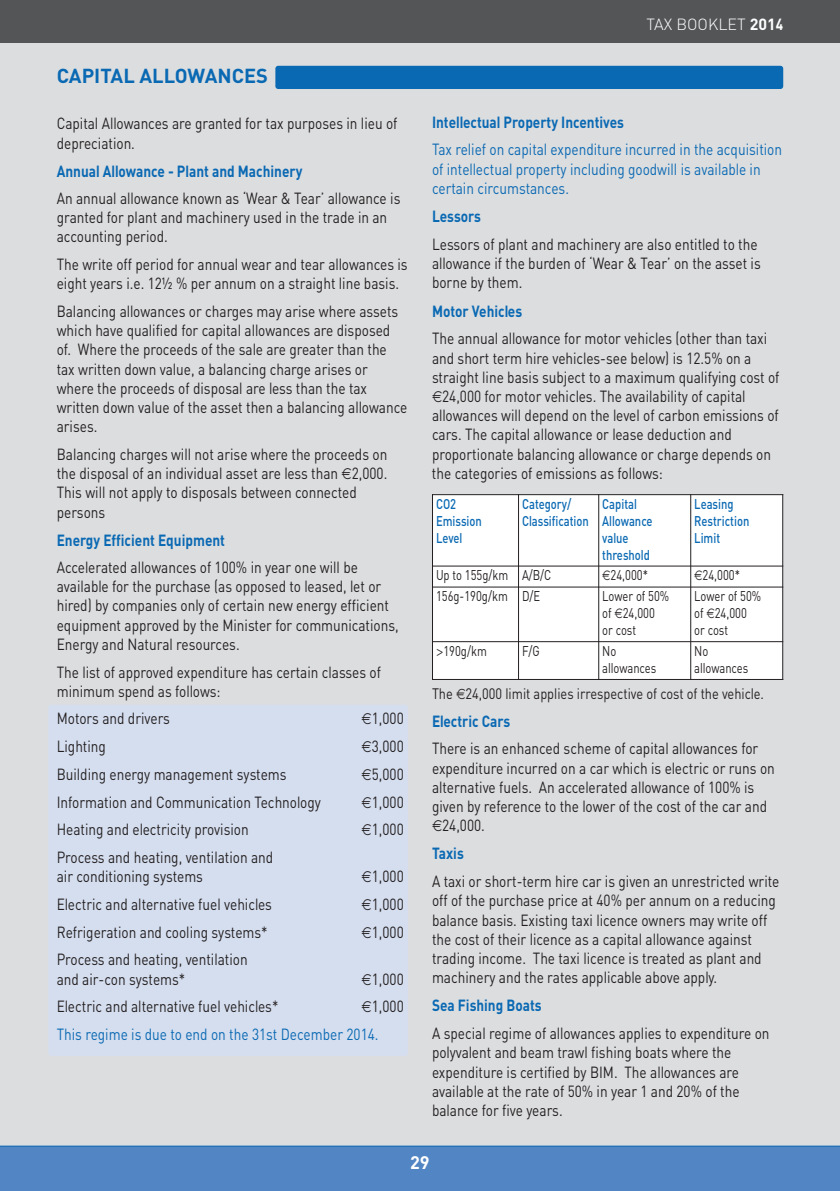
<style>
.page{position:relative;width:840px;height:1191px;background:#fff}
.page>*{position:absolute;margin:0;border:0;box-sizing:border-box;transform-origin:0 0}
.t1{font:20px "Converse DIN Bold";color:#0a69b3}
.t2{font:18px "Converse DIN Bold";color:#fff}
.t3{font:16px/19.2px "Converse DIN Regular";color:#231f20;scale:.85 1}
.t4{font:16px/19.4px "Converse DIN Regular";color:#0a69b3;scale:.85 1}
.t5{font:16px "Converse DIN Bold";color:#0a69b3;scale:.85 1}
.t6{font:16px "Converse DIN Light";color:#fff}
.t7{font:15px "Converse DIN Regular";color:#231f20;scale:.85 1}
.t8{font:14px/16.8px "Converse DIN Regular";color:#231f20;scale:.8 1}
.t9{font:14px/16.8px "Converse DIN Medium";color:#0a69b3;scale:.8 1}
.s1{font-family:"Converse DIN Bold"}
.s2{font-family:"Helvetica";font-weight:300}
</style>
<div class="page">
<div style="left:0;top:0;width:839px;height:1191px;background:#dcdddf"></div>
<div style="left:0;top:0;width:839px;height:43px;background:#545557"></div>
<div style="left:0;top:1145px;width:839px;height:46px;background:#5285c3"></div>
<div style="left:275px;top:66px;width:507px;height:23px;background:#0a69b3;border-radius:3px"></div>
<div style="left:48px;top:704px;width:360px;height:352px;background:#d5deef;border-radius:3px"></div>
<div style="left:432px;top:494px;width:86px;height:72px;background:#fff"></div>
<div style="left:518px;top:494px;width:80px;height:72px;background:#fff"></div>
<div style="left:598px;top:494px;width:92px;height:72px;background:#fff"></div>
<div style="left:690px;top:494px;width:92px;height:72px;background:#fff"></div>
<div style="left:432px;top:566px;width:86px;height:21px;background:#fff"></div>
<div style="left:518px;top:566px;width:80px;height:21px;background:#fff"></div>
<div style="left:598px;top:566px;width:92px;height:21px;background:#fff"></div>
<div style="left:690px;top:566px;width:92px;height:21px;background:#fff"></div>
<div style="left:432px;top:587px;width:86px;height:54px;background:#fff"></div>
<div style="left:518px;top:587px;width:80px;height:54px;background:#fff"></div>
<div style="left:598px;top:587px;width:92px;height:54px;background:#fff"></div>
<div style="left:690px;top:587px;width:92px;height:54px;background:#fff"></div>
<div style="left:432px;top:641px;width:86px;height:39px;background:#fff"></div>
<div style="left:518px;top:641px;width:80px;height:39px;background:#fff"></div>
<div style="left:598px;top:641px;width:92px;height:39px;background:#fff"></div>
<div style="left:690px;top:641px;width:92px;height:39px;background:#fff"></div>
<hr style="left:432px;top:494px;width:1px;height:186px;background:#231f20">
<hr style="left:517px;top:494px;width:1px;height:186px;background:#231f20">
<hr style="left:598px;top:494px;width:1px;height:186px;background:#231f20">
<hr style="left:689px;top:494px;width:1px;height:186px;background:#231f20">
<hr style="left:781px;top:494px;width:1px;height:186px;background:#231f20">
<hr style="left:432px;top:494px;width:350px;height:1px;background:#231f20">
<hr style="left:432px;top:565px;width:350px;height:1px;background:#231f20">
<hr style="left:432px;top:586px;width:350px;height:1px;background:#231f20">
<hr style="left:432px;top:641px;width:350px;height:1px;background:#231f20">
<hr style="left:432px;top:679px;width:350px;height:1px;background:#231f20">
<p class="t1" style="left:57px;top:64px;width:213px">CAPITAL ALLOWANCES</p>
<p class="t3" style="left:57px;top:114px;width:402px">Capital Allowances are granted for tax purposes in lieu of depreciation.</p>
<p class="t5" style="left:57px;top:162px;width:290px">Annual Allowance - Plant and Machinery</p>
<p class="t3" style="left:57px;top:189px;width:405px">An annual allowance known as ‘Wear &amp; Tear’ allowance is granted for plant and machinery used in the trade in an accounting period.</p>
<p class="t3" style="left:57px;top:255px;width:414px">The write off period for annual wear and tear allowances is eight years i.e. 12½ % per annum on a straight line basis.</p>
<p class="t3" style="left:57px;top:302px;width:414px">Balancing allowances or charges may arise where assets which have qualified for capital allowances are disposed of. Where the proceeds of the sale are greater than the tax written down value, a balancing charge arises or where the proceeds of disposal are less than the tax written down value of the asset then a balancing allowance arises.</p>
<p class="t3" style="left:57px;top:445px;width:390px">Balancing charges will not arise where the proceeds on the disposal of an individual asset are less than 2,000.<br>This will not apply to disposals between connected persons</p>
<p class="t5" style="left:57px;top:531px;width:199px">Energy Efficient Equipment</p>
<p class="t3" style="left:57px;top:558px;width:403px">Accelerated allowances of 100% in year one will be available for the purchase (as opposed to leased, let or hired) by companies only of certain new energy efficient equipment approved by the Minister for communications, Energy and Natural resources.</p>
<p class="t3" style="left:57px;top:662px;width:383px">The list of approved expenditure has certain classes of minimum spend as follows:</p>
<p class="t3" style="left:57px;top:709px;width:135px">Motors and drivers</p>
<p class="t3" style="left:371px;top:709px;width:39px">1,000</p>
<p class="t3" style="left:57px;top:737px;width:59px">Lighting</p>
<p class="t3" style="left:371px;top:737px;width:39px">3,000</p>
<p class="t3" style="left:57px;top:765px;width:272px">Building energy management systems</p>
<p class="t3" style="left:371px;top:765px;width:39px">5,000</p>
<p class="t3" style="left:57px;top:792px;width:312px">Information and Communication Technology</p>
<p class="t3" style="left:371px;top:792px;width:39px">1,000</p>
<p class="t3" style="left:57px;top:820px;width:227px">Heating and electricity provision</p>
<p class="t3" style="left:371px;top:820px;width:39px">1,000</p>
<p class="t3" style="left:57px;top:848px;width:256px">Process and heating, ventilation and air conditioning systems</p>
<p class="t3" style="left:371px;top:867px;width:39px">1,000</p>
<p class="t3" style="left:57px;top:895px;width:255px">Electric and alternative fuel vehicles</p>
<p class="t3" style="left:371px;top:895px;width:39px">1,000</p>
<p class="t3" style="left:57px;top:922px;width:249px">Refrigeration and cooling systems*</p>
<p class="t3" style="left:371px;top:922px;width:39px">1,000</p>
<p class="t3" style="left:57px;top:950px;width:226px">Process and heating, ventilation and air-con systems*</p>
<p class="t3" style="left:371px;top:969px;width:39px">1,000</p>
<p class="t3" style="left:57px;top:997px;width:262px">Electric and alternative fuel vehicles*</p>
<p class="t3" style="left:371px;top:997px;width:39px">1,000</p>
<p class="t4" style="left:57px;top:1024px;width:380px">This regime is due to end on the 31st December 2014.</p>
<p class="t6" style="left:646px;top:15px;width:138px">TAX BOOKLET <span class="s1">2014</span></p>
<p class="t5" style="left:432px;top:113px;width:227px">Intellectual Property Incentives</p>
<p class="t4" style="left:432px;top:140px;width:413px">Tax relief on capital expenditure incurred in the acquisition of intellectual property including goodwill is available in certain circumstances.</p>
<p class="t5" style="left:432px;top:207px;width:59px">Lessors</p>
<p class="t3" style="left:432px;top:235px;width:388px">Lessors of plant and machinery are also entitled to the allowance if the burden of ‘Wear &amp; Tear’ on the asset is borne by them.</p>
<p class="t5" style="left:432px;top:302px;width:108px">Motor Vehicles</p>
<p class="t3" style="left:432px;top:329px;width:395px">The annual allowance for motor vehicles (other than taxi</p>
<p class="t3" style="left:432px;top:348px;width:377px">and short term hire vehicles-see below) is 12.5% on a</p>
<p class="t3" style="left:432px;top:368px;width:410px">straight line basis subject to a maximum qualifying cost of</p>
<p class="t3" style="left:442px;top:387px;width:358px">24,000 for motor vehicles. The availability of capital</p>
<p class="t3" style="left:432px;top:406px;width:409px">allowances will depend on the level of carbon emissions of</p>
<p class="t3" style="left:432px;top:425px;width:354px">cars. The capital allowance or lease deduction and</p>
<p class="t3" style="left:432px;top:444px;width:400px">proportionate balancing allowance or charge depends on</p>
<p class="t3" style="left:432px;top:464px;width:273px">the categories of emissions as follows:</p>
<p class="t9" style="left:436px;top:496px;width:59px">CO2<br>Emission<br>Level</p>
<p class="t9" style="left:521px;top:496px;width:85px">Category/<br>Classification</p>
<p class="t9" style="left:602px;top:496px;width:64px">Capital<br>Allowance value threshold</p>
<p class="t9" style="left:693px;top:496px;width:70px">Leasing<br>Restriction<br>Limit</p>
<p class="t8" style="left:436px;top:567px;width:146px">Up to 155g/km A/B/C</p>
<p class="t8" style="left:610px;top:567px;width:48px">24,000*</p>
<p class="t8" style="left:702px;top:567px;width:48px">24,000*</p>
<p class="t8" style="left:436px;top:588px;width:132px">156g-190g/km D/E</p>
<p class="t8" style="left:602px;top:588px;width:85px">Lower of 50% of 24,000<br>or cost</p>
<p class="t8" style="left:693px;top:588px;width:85px">Lower of 50% of 24,000<br>or cost</p>
<p class="t8" style="left:436px;top:643px;width:65px"><span class="s2">&gt;</span>190g/km</p>
<p class="t8" style="left:521px;top:643px;width:24px">F/G</p>
<p class="t8" style="left:602px;top:643px;width:69px">No allowances</p>
<p class="t8" style="left:693px;top:643px;width:69px">No allowances</p>
<p class="t7" style="left:432px;top:684px;width:392px">The 24,000 limit applies irrespective of cost of the vehicle.</p>
<p class="t5" style="left:432px;top:712px;width:94px">Electric Cars</p>
<p class="t3" style="left:432px;top:739px;width:385px">There is an enhanced scheme of capital allowances for</p>
<p class="t3" style="left:432px;top:758px;width:404px">expenditure incurred on a car which is electric or runs on</p>
<p class="t3" style="left:432px;top:777px;width:380px">alternative fuels. An accelerated allowance of 100% is</p>
<p class="t3" style="left:432px;top:797px;width:395px">given by reference to the lower of the cost of the car and</p>
<p class="t3" style="left:442px;top:816px;width:52px">24,000.</p>
<p class="t5" style="left:432px;top:844px;width:39px">Taxis</p>
<p class="t3" style="left:432px;top:872px;width:410px">A taxi or short-term hire car is given an unrestricted write off of the purchase price at 40% per annum on a reducing balance basis. Existing taxi licence owners may write off the cost of their licence as a capital allowance against trading income. The taxi licence is treated as plant and machinery and the rates applicable above apply.</p>
<p class="t5" style="left:432px;top:996px;width:130px">Sea Fishing Boats</p>
<p class="t3" style="left:432px;top:1024px;width:398px">A special regime of allowances applies to expenditure on polyvalent and beam trawl fishing boats where the expenditure is certified by BIM. The allowances are available at the rate of 50% in year 1 and 20% of the balance for five years.</p>
<p class="t2" style="left:410px;top:1152px;width:21px">29</p>
</div>
